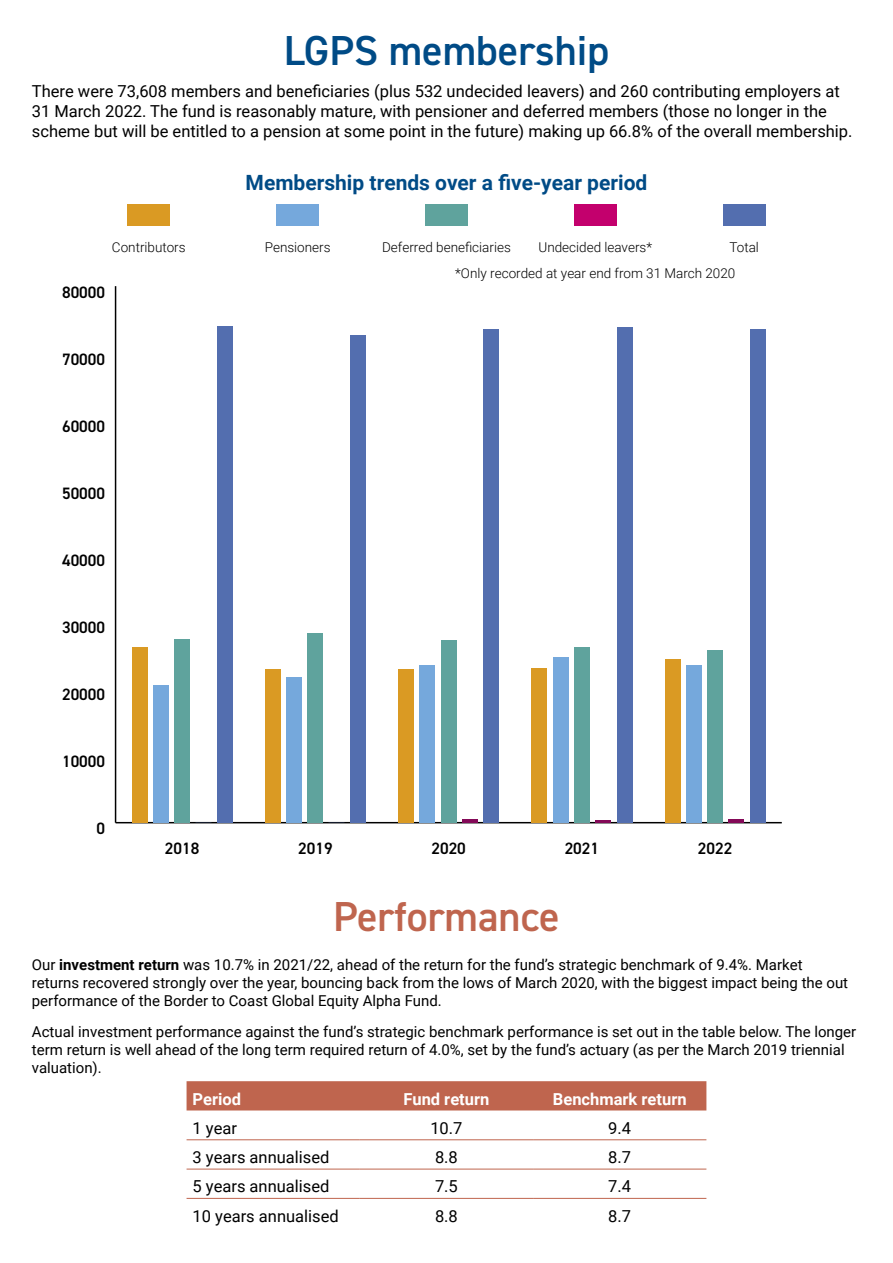
<style>
.page{position:relative;width:893px;height:1263px;background:#fff}
.page>*{position:absolute;margin:0;border:0;box-sizing:border-box;transform-origin:0 0}
.t1{font:600 42px "DIN2014";color:#004b86}
.t2{font:600 42px "DIN2014";color:#bf654e}
.t3{font:700 21px "Roboto";color:#004b86}
.t4{font:16.5px/19.8px "Roboto";color:#000}
.t5{font:600 16.5px "DIN2014";color:#000}
.t6{font:700 16.5px "Roboto";color:#fff}
.t7{font:15px/18px "Roboto";color:#000}
.t8{font:300 13.5px "Roboto";color:#000}
.s1{font-weight:700}
</style>
<div class="page">
<div style="left:128px;top:204px;width:42px;height:21px;background:#da9a23"></div>
<div style="left:276px;top:204px;width:43px;height:21px;background:#75a8dc"></div>
<div style="left:425px;top:204px;width:43px;height:21px;background:#5fa39d"></div>
<div style="left:574px;top:204px;width:43px;height:21px;background:#c3006d"></div>
<div style="left:723px;top:204px;width:42px;height:21px;background:#536eaf"></div>
<hr style="left:116px;top:822px;width:666px;height:1px;background:#000">
<hr style="left:115px;top:286px;width:1px;height:537px;background:#000">
<div style="left:217px;top:326px;width:16px;height:497px;background:#536eaf"></div>
<div style="left:350px;top:335px;width:16px;height:488px;background:#536eaf"></div>
<div style="left:483px;top:330px;width:16px;height:493px;background:#536eaf"></div>
<div style="left:617px;top:327px;width:16px;height:496px;background:#536eaf"></div>
<div style="left:750px;top:329px;width:16px;height:494px;background:#536eaf"></div>
<hr style="left:462px;top:819px;width:16px;height:4px;background:#840958">
<hr style="left:595px;top:820px;width:16px;height:3px;background:#840958">
<hr style="left:728px;top:819px;width:16px;height:4px;background:#840958">
<div style="left:174px;top:639px;width:16px;height:184px;background:#5fa39d"></div>
<div style="left:307px;top:633px;width:16px;height:190px;background:#5fa39d"></div>
<div style="left:441px;top:640px;width:16px;height:183px;background:#5fa39d"></div>
<div style="left:574px;top:647px;width:16px;height:176px;background:#5fa39d"></div>
<div style="left:707px;top:651px;width:16px;height:172px;background:#5fa39d"></div>
<div style="left:153px;top:685px;width:16px;height:138px;background:#75a8dc"></div>
<div style="left:286px;top:677px;width:16px;height:146px;background:#75a8dc"></div>
<div style="left:419px;top:665px;width:16px;height:158px;background:#75a8dc"></div>
<div style="left:553px;top:657px;width:16px;height:166px;background:#75a8dc"></div>
<div style="left:686px;top:665px;width:16px;height:158px;background:#75a8dc"></div>
<div style="left:132px;top:647px;width:16px;height:176px;background:#da9a23"></div>
<div style="left:265px;top:670px;width:16px;height:153px;background:#da9a23"></div>
<div style="left:398px;top:669px;width:16px;height:154px;background:#da9a23"></div>
<div style="left:531px;top:668px;width:16px;height:155px;background:#da9a23"></div>
<div style="left:664px;top:659px;width:16px;height:164px;background:#da9a23"></div>
<div style="left:187px;top:1081px;width:519px;height:29px;background:#bf654e"></div>
<hr style="left:187px;top:1139px;width:173px;height:1px;background:#bf654e">
<hr style="left:360px;top:1139px;width:173px;height:1px;background:#bf654e">
<hr style="left:533px;top:1139px;width:173px;height:1px;background:#bf654e">
<hr style="left:187px;top:1169px;width:173px;height:1px;background:#bf654e">
<hr style="left:360px;top:1169px;width:173px;height:1px;background:#bf654e">
<hr style="left:533px;top:1169px;width:173px;height:1px;background:#bf654e">
<hr style="left:187px;top:1198px;width:173px;height:1px;background:#bf654e">
<hr style="left:360px;top:1198px;width:173px;height:1px;background:#bf654e">
<hr style="left:533px;top:1198px;width:173px;height:1px;background:#bf654e">
<p class="t1" style="left:284px;top:22px;width:327px">LGPS membership</p>
<p class="t4" style="left:32px;top:81px;width:822px">There were 73,608 members and beneficiaries (plus 532 undecided leavers) and 260 contributing employers at<br>31 March 2022. The fund is reasonably mature, with pensioner and deferred members (those no longer in the scheme but will be entitled to a pension at some point in the future) making up 66.8% of the overall membership.</p>
<p class="t3" style="left:246px;top:168px;width:403px">Membership trends over a five-year period</p>
<p class="t5" style="left:62px;top:281px;width:45px">80000</p>
<p class="t8" style="left:112px;top:237px;width:75px">Contributors</p>
<p class="t8" style="left:265px;top:237px;width:67px">Pensioners</p>
<p class="t8" style="left:382px;top:237px;width:130px">Deferred beneficiaries</p>
<p class="t8" style="left:538px;top:237px;width:115px">Undecided leavers*</p>
<p class="t8" style="left:729px;top:237px;width:31px">Total</p>
<p class="t8" style="left:455px;top:263px;width:282px">*Only recorded at year end from 31 March 2020</p>
<p class="t5" style="left:62px;top:348px;width:45px">70000</p>
<p class="t5" style="left:62px;top:415px;width:45px">60000</p>
<p class="t5" style="left:62px;top:482px;width:45px">50000</p>
<p class="t5" style="left:62px;top:549px;width:45px">40000</p>
<p class="t5" style="left:62px;top:617px;width:45px">30000</p>
<p class="t5" style="left:62px;top:684px;width:45px">20000</p>
<p class="t5" style="left:62px;top:751px;width:45px">10000</p>
<p class="t5" style="left:97px;top:818px;width:10px">0</p>
<p class="t5" style="left:165px;top:838px;width:36px">2018</p>
<p class="t5" style="left:298px;top:838px;width:36px">2019</p>
<p class="t5" style="left:431px;top:838px;width:36px">2020</p>
<p class="t5" style="left:565px;top:838px;width:36px">2021</p>
<p class="t5" style="left:698px;top:838px;width:36px">2022</p>
<p class="t2" style="left:333px;top:888px;width:228px">Performance</p>
<p class="t7" style="left:32px;top:955px;width:818px">Our <span class="s1">investment return</span> was 10.7% in 2021/22, ahead of the return for the fund’s strategic benchmark of 9.4%. Market returns recovered strongly over the year, bouncing back from the lows of March 2020, with the biggest impact being the out performance of the Border to Coast Global Equity Alpha Fund.</p>
<p class="t7" style="left:32px;top:1022px;width:826px">Actual investment performance against the fund’s strategic benchmark performance is set out in the table below. The longer term return is well ahead of the long term required return of 4.0%, set by the fund’s actuary (as per the March 2019 triennial valuation).</p>
<p class="t6" style="left:193px;top:1087px;width:50px">Period</p>
<p class="t6" style="left:404px;top:1087px;width:87px">Fund return</p>
<p class="t6" style="left:553px;top:1087px;width:135px">Benchmark return</p>
<p class="t4" style="left:193px;top:1117px;width:46px">1 year</p>
<p class="t4" style="left:430px;top:1117px;width:34px">10.7</p>
<p class="t4" style="left:608px;top:1117px;width:24px">9.4</p>
<p class="t4" style="left:193px;top:1147px;width:138px">3 years annualised</p>
<p class="t4" style="left:435px;top:1147px;width:24px">8.8</p>
<p class="t4" style="left:608px;top:1147px;width:24px">8.7</p>
<p class="t4" style="left:193px;top:1176px;width:138px">5 years annualised</p>
<p class="t4" style="left:435px;top:1176px;width:24px">7.5</p>
<p class="t4" style="left:608px;top:1176px;width:24px">7.4</p>
<p class="t4" style="left:193px;top:1205px;width:148px">10 years annualised</p>
<p class="t4" style="left:435px;top:1205px;width:24px">8.8</p>
<p class="t4" style="left:608px;top:1205px;width:24px">8.7</p>
</div>
